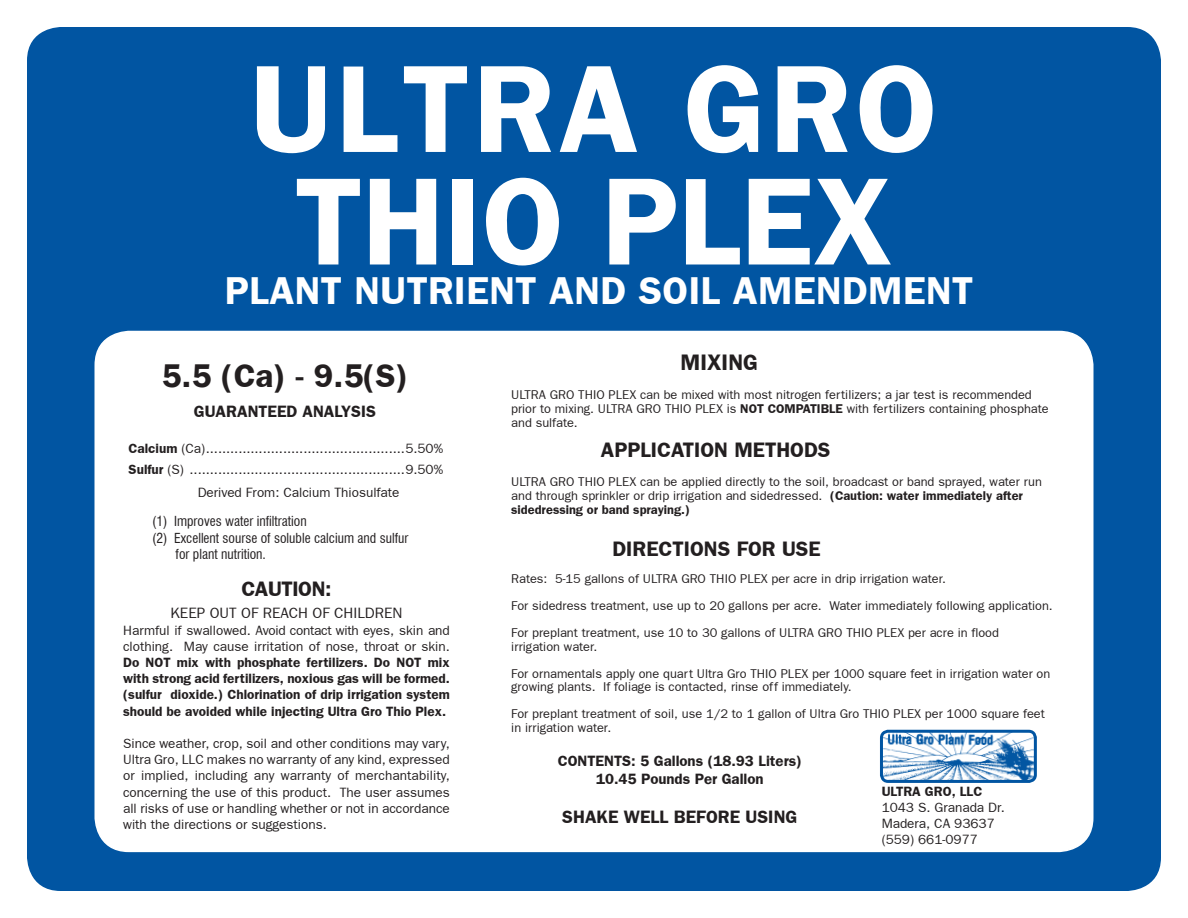
<style>
.page{position:relative;width:1188px;height:918px;background:#fff}
.page>*{position:absolute;margin:0;border:0;box-sizing:border-box;transform-origin:0 0}
.t1{font:700 124.5px/112.5px "Frankfurt Gothic";letter-spacing:.03em;color:#fff}
.t2{font:700 39px "Frankfurt Gothic";letter-spacing:.01em;color:#fff}
.t3{font:700 33px "Frankfurt Gothic";color:#231f20}
.t4{font:700 22.5px "Frankfurt Gothic";color:#231f20}
.t5{font:700 21px "Frankfurt Gothic";color:#231f20}
.t6{font:700 21px "Frankfurt Gothic";letter-spacing:-.02em;color:#231f20}
.t7{font:700 18px "Frankfurt Gothic";color:#231f20}
.t8{font:700 16.5px "Frankfurt Gothic";color:#231f20}
.t9{font:700 15px/18px "Frankfurt Gothic";color:#231f20;text-align:center}
.t10{font:15px "Frankfurt Gothic Plain";color:#231f20}
.t11{font:13.5px/16.2px "Frankfurt Gothic Plain";color:#231f20}
.t12{font:700 13.5px/16.2px "Frankfurt Gothic";color:#231f20;text-align:justify}
.t13{font:condensed 13.5px "Swiss 721 BT";color:#231f20}
.t14{font:12.75px/27px "Frankfurt Gothic Plain";color:#231f20}
.t15{font:700 12.75px "Frankfurt Gothic";color:#231f20}
.s1{font-family:"Frankfurt Gothic";font-weight:700}
</style>
<div class="page">
<div style="left:27px;top:27px;width:1134px;height:864px;background:#0155a2;border-radius:34px"></div>
<div style="left:95px;top:332px;width:998px;height:519px;background:#fff;border-radius:34px"></div>
<img style="left:881px;top:731px;width:154px;height:48px">
<div style="left:880px;top:730px;width:157px;height:53px;border:3px solid #0155a2;border-radius:7px"></div>
<h1 class="t1" style="left:295px;top:49px;width:644px;text-indent:-45px">ULTRA GRO thio</h1>
<h1 class="t1" style="left:602px;top:162px;width:293px">ple x</h1>
<h2 class="t2" style="left:225px;top:268px;width:750px">PLANT NUTRIENT AND SOIL AMENDMENT</h2>
<h3 class="t3" style="left:162px;top:356px;width:248px">5.5 (Ca) - 9.5(S)</h3>
<p class="t8" style="left:194px;top:401px;width:184px">GUARANTEED ANALYSIS</p>
<p class="t11" style="left:129px;top:438px;width:316px;line-height:21px"><span class="s1">Calcium</span> (Ca).................................................5.50%<br><span class="s1">Sulfur</span> (S) .....................................................9.50%</p>
<p class="t11" style="left:198px;top:484px;width:203px">Derived From: Calcium Thiosulfate</p>
<p class="t13" style="left:152px;top:513px;width:156px">(1) Improves water infiltration</p>
<p class="t13" style="left:152px;top:530px;width:258px">(2) Excellent sourse of soluble calcium and sulfur</p>
<p class="t13" style="left:176px;top:546px;width:92px">for plant nutrition.</p>
<h3 class="t6" style="left:242px;top:576px;width:91px">CAUTION:</h3>
<p class="t10" style="left:171px;top:605px;width:233px">KEEP OUT OF REACH OF CHILDREN</p>
<p class="t11" style="left:123px;top:622px;width:328px">Harmful if swallowed. Avoid contact with eyes, skin and clothing. May cause irritation of nose, throat or skin.</p>
<p class="t12" style="left:123px;top:654px;width:328px">Do NOT mix with phosphate fertilizers. Do NOT mix with strong acid fertilizers, noxious gas will be formed. (sulfur dioxide.) Chlorination of drip irrigation system should be avoided while injecting Ultra Gro Thio Plex.</p>
<p class="t11" style="left:123px;top:735px;width:328px;text-align:justify">Since weather, crop, soil and other conditions may vary, Ultra Gro, LLC makes no warranty of any kind, expressed or implied, including any warranty of merchantability, concerning the use of this product. The user assumes all risks of use or handling whether or not in accordance with the directions or suggestions.</p>
<h3 class="t4" style="left:681px;top:349px;width:79px">MIXING</h3>
<p class="t14" style="left:511px;top:387px;width:539px;line-height:14.2px">ULTRA GRO THIO PLEX can be mixed with most nitrogen fertilizers; a jar test is recommended prior to mixing. ULTRA GRO THIO PLEX is <span class="s1">NOT COMPATIBLE</span> with fertilizers containing phosphate and sulfate.</p>
<h3 class="t5" style="left:601px;top:438px;width:231px">APPLICATION METHODS</h3>
<p class="t14" style="left:511px;top:474px;width:532px;line-height:14.2px">ULTRA GRO THIO PLEX can be applied directly to the soil, broadcast or band sprayed, water run and through sprinkler or drip irrigation and sidedressed. <span class="s1">(Caution: water immediately after</span></p>
<p class="t15" style="left:511px;top:502px;width:180px">sidedressing or band spraying.)</p>
<h3 class="t5" style="left:612px;top:537px;width:210px">DIRECTIONS FOR USE</h3>
<p class="t14" style="left:511px;top:565px;width:148px">Rates: 5-15 gallons of Ultra</p>
<p class="t14" style="left:511px;top:565px;width:543px;text-indent:170px">Gro THIO PLEX per acre in drip irrigation water.<br>For sidedress treatment, use up to 20 gallons per acre. Water immediately following application.<br>For preplant treatment, use 10 to 30 gallons of ULTRA GRO THIO PLEX per acre in flood</p>
<p class="t14" style="left:511px;top:633px;width:541px">irrigation water.<br>For ornamentals apply one quart Ultra Gro THIO PLEX per 1000 square feet in irrigation water on</p>
<p class="t14" style="left:511px;top:673px;width:535px">growing plants. If foliage is contacted, rinse off immediately.<br>For preplant treatment of soil, use 1/2 to 1 gallon of Ultra Gro THIO PLEX per 1000 square feet</p>
<p class="t14" style="left:511px;top:714px;width:101px">in irrigation water.</p>
<p class="t9" style="left:558px;top:751px;width:246px">CONTENTS: 5 Gallons (18.93 Liters)<br>10.45 Pounds Per Gallon</p>
<h3 class="t7" style="left:562px;top:806px;width:237px">SHAKE WELL BEFORE USING</h3>
<p class="t12" style="left:882px;top:783px;width:102px">ULTRA GRO, LLC</p>
<p class="t11" style="left:882px;top:799px;width:125px">1043 S. Granada Dr.<br>Madera, CA 93637 (559) 661-0977</p>
</div>
